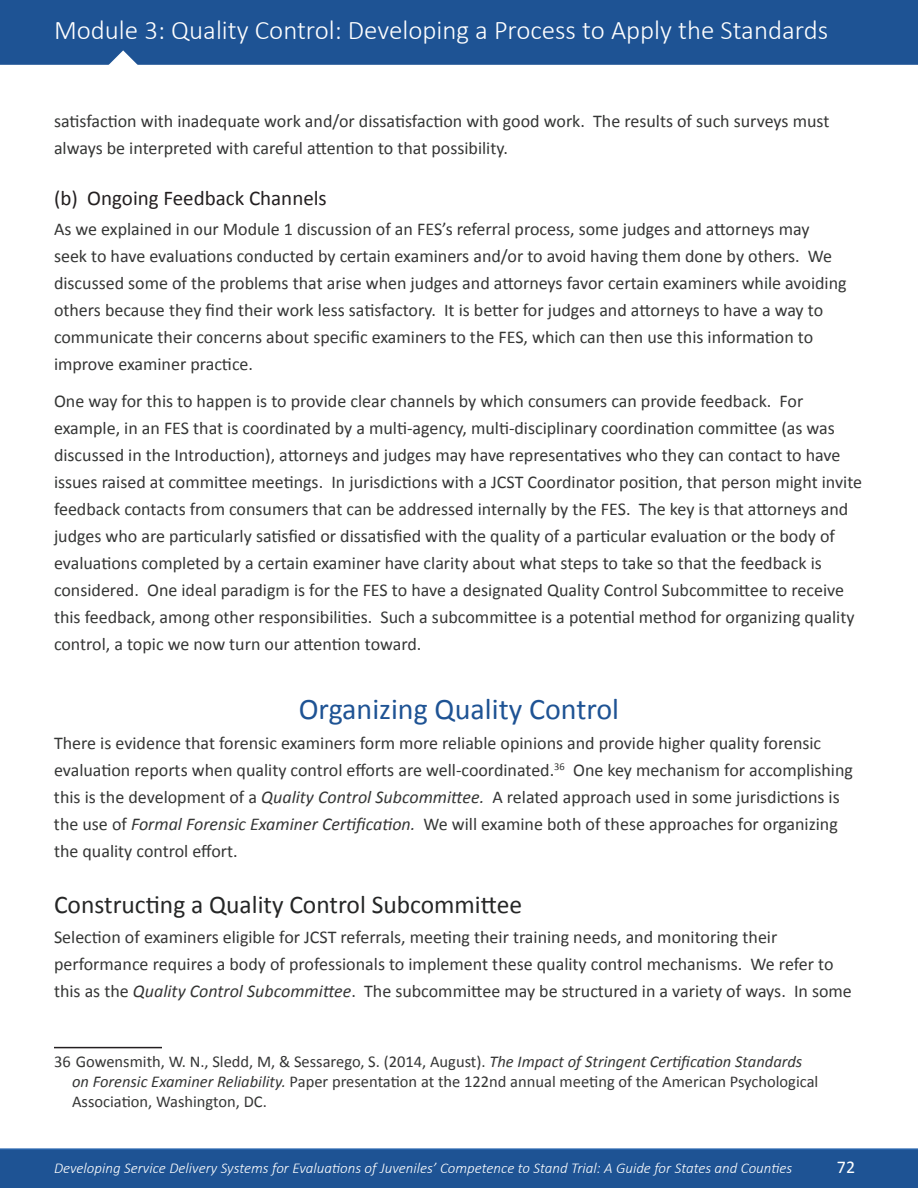
<style>
.page{position:relative;width:918px;height:1188px;background:#fff}
.page>*{position:absolute;margin:0;border:0;box-sizing:border-box;transform-origin:0 0}
.Heading_3_Style{font:30px "Calibri";color:#1e5394}
.t1{font:300 27px "Calibri";color:#fff}
.Heading_4_Style{font:25.5px "Calibri";color:#252626}
.Heading_5_Style{font:21px "Calibri";color:#231f20}
.t2{font:18px/27px "Calibri";color:#353635}
.t3{font:18px "Calibri";color:#fff}
.footnotes{font:16.5px/19.8px "Calibri";color:#353635}
.t4{font:italic 300 15px "Calibri";color:#fff}
.s1{font-style:italic}
</style>
<div class="page">
<div style="left:0;top:1148px;width:918px;height:40px;background:#1e5394"></div>
<div style="left:0;top:0;width:918px;height:65px;background:#1e5394"></div>
<svg style="left:61px;top:50px;width:125px;height:15px;background:#3968a1"></svg>
<hr style="left:54px;top:1047px;width:108px;height:1px;background:#231f20">
<h2 class="t1" style="left:54px;top:13px;width:776px">Module 3: Quality Control: Developing a Process to Apply the Standards</h2>
<p class="t2" style="left:54px;top:107px;width:777px">satisfaction with inadequate work and/or dissatisfaction with good work. The results of such surveys must always be interpreted with careful attention to that possibility.</p>
<p class="Heading_5_Style" style="left:54px;top:184px;width:274px">(b) Ongoing Feedback Channels</p>
<p class="t2" style="left:54px;top:215px;width:794px">As we explained in our Module 1 discussion of an FES’s referral process, some judges and attorneys may seek to have evaluations conducted by certain examiners and/or to avoid having them done by others. We discussed some of the problems that arise when judges and attorneys favor certain examiners while avoiding others because they find their work less satisfactory. It is better for judges and attorneys to have a way to communicate their concerns about specific examiners to the FES, which can then use this information to improve examiner practice.</p>
<p class="t2" style="left:54px;top:388px;width:810px">One way for this to happen is to provide clear channels by which consumers can provide feedback. For example, in an FES that is coordinated by a multi-agency, multi-disciplinary coordination committee (as was discussed in the Introduction), attorneys and judges may have representatives who they can contact to have issues raised at committee meetings. In jurisdictions with a JCST Coordinator position, that person might invite feedback contacts from consumers that can be addressed internally by the FES. The key is that attorneys and judges who are particularly satisfied or dissatisfied with the quality of a particular evaluation or the body of evaluations completed by a certain examiner have clarity about what steps to take so that the feedback is considered. One ideal paradigm is for the FES to have a designated Quality Control Subcommittee to receive this feedback, among other responsibilities. Such a subcommittee is a potential method for organizing quality control, a topic we now turn our attention toward.</p>
<p class="Heading_3_Style" style="left:299px;top:690px;width:322px">Organizing Quality Control</p>
<p class="t2" style="left:54px;top:730px;width:801px">There is evidence that forensic examiners form more reliable opinions and provide higher quality forensic evaluation reports when quality control efforts are well-coordinated.<sup>36</sup> One key mechanism for accomplishing this is the development of a <span class="s1">Quality Control Subcommittee.</span> A related approach used in some jurisdictions is the use of <span class="s1">Formal Forensic Examiner Certification.</span> We will examine both of these approaches for organizing the quality control effort.</p>
<p class="Heading_4_Style" style="left:54px;top:889px;width:470px">Constructing a Quality Control Subcommittee</p>
<p class="t2" style="left:54px;top:924px;width:799px">Selection of examiners eligible for JCST referrals, meeting their training needs, and monitoring their performance requires a body of professionals to implement these quality control mechanisms. We refer to this as the <span class="s1">Quality Control Subcommittee</span>. The subcommittee may be structured in a variety of ways. In some</p>
<p class="footnotes" style="left:72px;top:1052px;width:748px;text-indent:-18px">36 Gowensmith, W. N., Sledd, M, &amp; Sessarego, S. (2014, August). <span class="s1">The Impact of Stringent Certification Standards on Forensic Examiner Reliability.</span> Paper presentation at the 122nd annual meeting of the American Psychological<br>Association, Washington, DC.</p>
<p class="t4" style="left:54px;top:1158px;width:740px">Developing Service Delivery Systems for Evaluations of Juveniles’ Competence to Stand Trial: A Guide for States and Counties</p>
<p class="t3" style="left:837px;top:1156px;width:20px">72</p>
</div>
